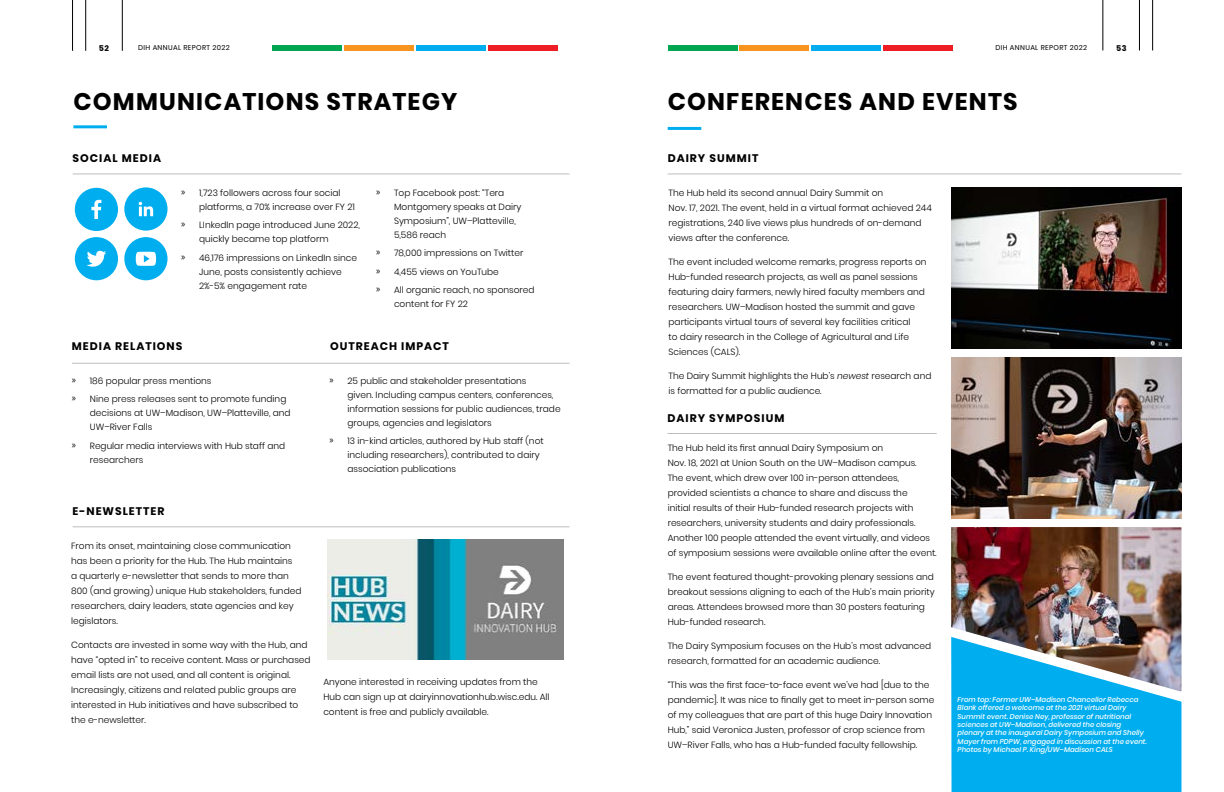
<style>
.page{position:relative;width:1224px;height:792px;background:#fff}
.page>*{position:absolute;margin:0;border:0;box-sizing:border-box;transform-origin:0 0}
.t1{font:700 24px "Poppins";letter-spacing:.05em;color:#000}
.t2{font:700 11px "Poppins";letter-spacing:.09em;color:#000}
.t3{font:300 9px/15px "Poppins";color:#000}
.t4{font:700 8px "Poppins";color:#000}
.t5{font:italic 500 7px/8.4px "Poppins";color:#fff}
.t6{font:7px "Poppins";letter-spacing:.05em;color:#000}
.s1{font-family:"Myriad Pro";font-weight:400;font-size:10px}
.s2{font-style:italic}
</style>
<div class="page">
<hr style="left:72px;top:0;width:1px;height:51px;background:#000">
<hr style="left:86px;top:0;width:1px;height:51px;background:#000">
<hr style="left:122px;top:0;width:1px;height:51px;background:#000">
<hr style="left:1139px;top:0;width:1px;height:50px;background:#000">
<hr style="left:1152px;top:0;width:1px;height:50px;background:#000">
<hr style="left:1103px;top:0;width:1px;height:50px;background:#000">
<div style="left:668px;top:45px;width:70px;height:6px;background:#00a651"></div>
<div style="left:739px;top:45px;width:70px;height:6px;background:#f7941e"></div>
<div style="left:811px;top:45px;width:70px;height:6px;background:#00aeef"></div>
<div style="left:883px;top:45px;width:70px;height:6px;background:#ed1d24"></div>
<div style="left:272px;top:45px;width:70px;height:6px;background:#00a651"></div>
<div style="left:344px;top:45px;width:70px;height:6px;background:#f7941e"></div>
<div style="left:416px;top:45px;width:70px;height:6px;background:#00aeef"></div>
<div style="left:488px;top:45px;width:69px;height:6px;background:#ed1d24"></div>
<hr style="left:73px;top:174px;width:496px;height:1px;background:#bcbec0">
<hr style="left:72px;top:363px;width:497px;height:1px;background:#bcbec0">
<hr style="left:73px;top:527px;width:496px;height:1px;background:#bcbec0">
<img style="left:327px;top:540px;width:236px;height:120px">
<hr style="left:73px;top:125px;width:34px;height:3px;background:#00aeef">
<hr style="left:668px;top:127px;width:33px;height:3px;background:#00aeef">
<hr style="left:668px;top:174px;width:513px;height:1px;background:#bcbec0">
<hr style="left:667px;top:433px;width:270px;height:1px;background:#bcbec0">
<div style="left:951px;top:691px;width:230px;height:101px;background:#00aeef"></div>
<img style="left:951px;top:527px;width:230px;height:164px">
<img style="left:951px;top:188px;width:230px;height:160px">
<img style="left:951px;top:358px;width:230px;height:160px">
<svg style="left:124px;top:237px;width:44px;height:43px"></svg>
<svg style="left:124px;top:187px;width:44px;height:44px"></svg>
<svg style="left:75px;top:237px;width:43px;height:43px"></svg>
<svg style="left:75px;top:188px;width:43px;height:43px"></svg>
<p class="t4" style="left:99px;top:43px;width:12px">52</p>
<p class="t6" style="left:138px;top:43px;width:93px">DIH ANNUAL REPORT 2022</p>
<p class="t6" style="left:995px;top:43px;width:93px">DIH ANNUAL REPORT 2022</p>
<p class="t4" style="left:1116px;top:43px;width:12px">53</p>
<h1 class="t1" style="left:73px;top:88px;width:386px">COMMUNICATIONS STRATEGY</h1>
<h1 class="t1" style="left:668px;top:88px;width:351px">CONFERENCES AND EVENTS</h1>
<p class="t2" style="left:73px;top:152px;width:90px">SOCIAL MEDIA</p>
<p class="t3" style="left:199px;top:186px;width:157px;line-height:14px;text-indent:-18px"><span class="s1">»</span> 1,723 followers across four social platforms, a 70% increase over FY 21</p>
<p class="t3" style="left:199px;top:218px;width:162px;line-height:14px;text-indent:-18px"><span class="s1">»</span> LInkedIn page introduced June 2022, quickly became top platform</p>
<p class="t3" style="left:199px;top:251px;width:159px;line-height:14px;text-indent:-18px"><span class="s1">»</span> 46,176 impressions on LinkedIn since<br>June, posts consistently achieve<br>2%-5% engagement rate</p>
<p class="t3" style="left:394px;top:186px;width:129px;line-height:14px;text-indent:-18px"><span class="s1">»</span> Top Facebook post: “Tera<br>Montgomery speaks at Dairy<br>Symposium”, UW–Platteville,<br>5,586 reach</p>
<p class="t3" style="left:376px;top:244px;width:160px;line-height:18.5px"><span class="s1">»</span> 78,000 impressions on Twitter<br><span class="s1">»</span> 4,455 views on YouTube<br><span class="s1">»</span> All organic reach, no sponsored</p>
<p class="t3" style="left:394px;top:297px;width:75px">content for FY 22</p>
<p class="t2" style="left:72px;top:339px;width:112px">MEDIA RELATIONS</p>
<p class="t3" style="left:72px;top:372px;width:216px;line-height:18.5px"><span class="s1">»</span> 186 popular press mentions<br><span class="s1">»</span> Nine press releases sent to promote funding</p>
<p class="t3" style="left:90px;top:406px;width:202px;line-height:14px">decisions at UW–Madison, UW–Platteville, and<br>UW–River Falls</p>
<p class="t3" style="left:90px;top:439px;width:197px;line-height:14px;text-indent:-18px"><span class="s1">»</span> Regular media interviews with Hub staff and researchers</p>
<p class="t2" style="left:73px;top:505px;width:93px">E-NEWSLETTER</p>
<p class="t3" style="left:71px;top:538px;width:232px">From its onset, maintaining close communication has been a priority for the Hub. The Hub maintains<br>a quarterly e-newsletter that sends to more than 800 (and growing) unique Hub stakeholders, funded researchers, dairy leaders, state agencies and key legislators.</p>
<p class="t3" style="left:71px;top:637px;width:241px">Contacts are invested in some way with the Hub, and have “opted in” to receive content. Mass or purchased email lists are not used, and all content is original.<br>Increasingly, citizens and related public groups are interested in Hub initiatives and have subscribed to the e-newsletter.</p>
<p class="t2" style="left:330px;top:339px;width:120px">OUTREACH IMPACT</p>
<p class="t3" style="left:348px;top:374px;width:215px;line-height:14px;text-indent:-18px"><span class="s1">»</span> 25 public and stakeholder presentations<br>given. Including campus centers, conferences, information sessions for public audiences, trade groups, agencies and legislators</p>
<p class="t3" style="left:348px;top:434px;width:198px;line-height:14px;text-indent:-18px"><span class="s1">»</span> 13 in-kind articles, authored by Hub staff (not including researchers), contributed to dairy association publications</p>
<p class="t3" style="left:323px;top:674px;width:228px">Anyone interested in receiving updates from the<br>Hub can sign up at dairyinnovationhub.wisc.edu. All content is free and publicly available.</p>
<p class="t2" style="left:668px;top:152px;width:92px">DAIRY SUMMIT</p>
<p class="t3" style="left:669px;top:185px;width:265px">The Hub held its second annual Dairy Summit on<br>Nov. 17, 2021. The event, held in a virtual format achieved 244 registrations, 240 live views plus hundreds of on-demand views after the conference.</p>
<p class="t3" style="left:669px;top:254px;width:260px">The event included welcome remarks, progress reports on Hub-funded research projects, as well as panel sessions featuring dairy farmers, newly hired faculty members and researchers. UW–Madison hosted the summit and gave participants virtual tours of several key facilities critical<br>to dairy research in the College of Agricultural and Life Sciences (CALS).</p>
<p class="t3" style="left:669px;top:368px;width:264px">The Dairy Summit highlights the Hub’s <span class="s2">newest</span> research and is formatted for a public audience.</p>
<p class="t2" style="left:667px;top:412px;width:118px">DAIRY SYMPOSIUM</p>
<p class="t3" style="left:668px;top:441px;width:271px">The Hub held its first annual Dairy Symposium on<br>Nov. 18, 2021 at Union South on the UW–Madison campus.<br>The event, which drew over 100 in-person attendees, provided scientists a chance to share and discuss the<br>initial results of their Hub-funded research projects with researchers, university students and dairy professionals.<br>Another 100 people attended the event virtually, and videos of symposium sessions were available online after the event.</p>
<p class="t3" style="left:668px;top:570px;width:268px">The event featured thought-provoking plenary sessions and breakout sessions aligning to each of the Hub’s main priority areas. Attendees browsed more than 30 posters featuring Hub-funded research.</p>
<p class="t3" style="left:668px;top:639px;width:265px">The Dairy Symposium focuses on the Hub’s most advanced research, formatted for an academic audience.</p>
<p class="t3" style="left:668px;top:678px;width:268px">“This was the first face-to-face event we’ve had [due to the pandemic]. It was nice to finally get to meet in-person some of my colleagues that are part of this huge Dairy Innovation Hub,” said Veronica Justen, professor of crop science from UW–River Falls, who has a Hub-funded faculty fellowship.</p>
<p class="t5" style="left:958px;top:695px;width:191px">From top: Former UW–Madison Chancellor Rebecca Blank offered a welcome at the 2021 virtual Dairy Summit event. Denise Ney, professor of nutritional sciences at UW–Madison, delivered the closing plenary at the inaugural Dairy Symposium and Shelly Mayer from PDPW, engaged in discussion at the event.<br>Photos by Michael P. King/UW–Madison CALS</p>
</div>
